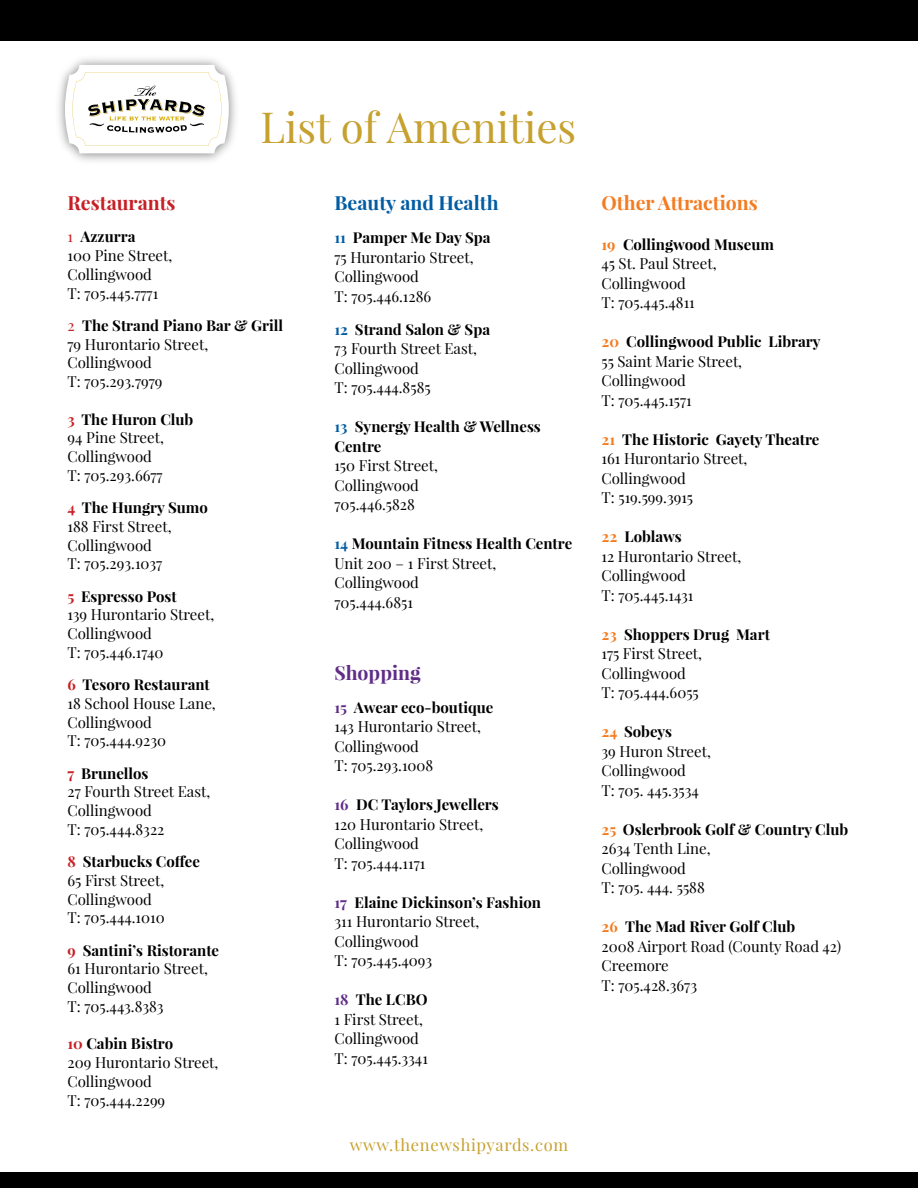
<style>
.page{position:relative;width:918px;height:1188px;background:#fff}
.page>*{position:absolute;margin:0;border:0;box-sizing:border-box;transform-origin:0 0}
.t1{font:42px "Playfair Display";color:#c7a12f}
.t2{font:700 19.5px "Playfair Display";color:#f47b20}
.t3{font:700 19.5px "Playfair Display";color:#005ca3}
.t4{font:700 19.5px "Playfair Display";color:#c62026}
.t5{font:700 19.5px "Playfair Display";color:#5f2c87}
.t6{font:16.5px "Playfair Display";letter-spacing:.04em;color:#c7a12f}
.t7{font:15px/19.5px "Playfair Display";color:#000}
.t8{font:700 15px/19.5px "Playfair Display";color:#000}
.s1{color:#c62026}
.s2{font-weight:700}
.s3{font-weight:700;color:#c62026}
.s4{font-weight:700;color:#005ca3}
.s5{color:#005ca3}
.s6{font-weight:700;color:#5f2c87}
.s7{font-weight:700;color:#f47b20}
</style>
<div class="page">
<img style="left:58px;top:58px;width:178px;height:103px">
<svg style="left:65px;top:65px;width:164px;height:88px"></svg>
<div style="left:0;top:0;width:918px;height:40px;background:#000"></div>
<div style="left:0;top:1173px;width:918px;height:15px;background:#000"></div>
<h1 class="t1" style="left:261px;top:101px;width:317px">List of Amenities</h1>
<h2 class="t4" style="left:68px;top:190px;width:110px">Restaurants</h2>
<p class="t7" style="left:68px;top:227px;width:106px;line-height:18.8px"><span class="s1">1</span> <span class="s2">Azzurra<br></span>100 Pine Street,<br>Collingwood<br>T: 705.445.7771</p>
<p class="t7" style="left:68px;top:316px;width:217px;line-height:18.8px"><span class="s1">2</span> <span class="s2">The Strand Piano Bar &amp; Grill<br></span>79 Hurontario Street,<br>Collingwood<br>T: 705.293.7979</p>
<p class="t7" style="left:68px;top:409px;width:127px;line-height:18.8px"><span class="s3">3</span> <span class="s2">The Huron Club<br></span>94 Pine Street,<br>Collingwood<br>T: 705.293.6677</p>
<p class="t7" style="left:68px;top:498px;width:142px;line-height:18.8px"><span class="s3">4</span> <span class="s2">The Hungry Sumo<br></span>188 First Street,<br>Collingwood<br>T: 705.293.1037</p>
<p class="t7" style="left:67px;top:586px;width:148px;line-height:18.8px"><span class="s3">5</span> <span class="s2">Espresso Post<br></span>139 Hurontario Street,<br>Collingwood<br>T: 705.446.1740</p>
<p class="t7" style="left:67px;top:675px;width:150px;line-height:18.8px"><span class="s3">6</span> <span class="s2">Tesoro Restaurant<br></span>18 School House Lane,<br>Collingwood<br>T: 705.444.9230</p>
<p class="t7" style="left:68px;top:763px;width:144px;line-height:18.8px"><span class="s3">7</span> <span class="s2">Brunellos<br></span>27 Fourth Street East,<br>Collingwood<br>T: 705.444.8322</p>
<p class="t7" style="left:68px;top:852px;width:134px;line-height:18.8px"><span class="s3">8</span> <span class="s2">Starbucks Coffee<br></span>65 First Street,<br>Collingwood<br>T: 705.444.1010</p>
<p class="t7" style="left:68px;top:940px;width:153px;line-height:18.8px"><span class="s3">9</span> <span class="s2">Santini’s Ristorante<br></span>61 Hurontario Street,<br>Collingwood<br>T: 705.443.8383</p>
<p class="t7" style="left:68px;top:1034px;width:152px;line-height:19px"><span class="s3">10</span> <span class="s2">Cabin Bistro<br></span>209 Hurontario Street,<br>Collingwood<br>T: 705.444.2299</p>
<h2 class="t3" style="left:334px;top:190px;width:166px">Beauty and Health</h2>
<p class="t7" style="left:334px;top:228px;width:158px"><span class="s4">11</span> <span class="s2">Pamper Me Day Spa<br></span>75 Hurontario Street,<br>Collingwood<br>T: 705.446.1286</p>
<p class="t7" style="left:334px;top:319px;width:157px"><span class="s4">12</span> <span class="s2">Strand Salon &amp; Spa<br></span>73 Fourth Street East,<br>Collingwood<br>T: 705.444.8585</p>
<p class="t8" style="left:334px;top:417px;width:208px"><span class="s5">13</span> Synergy Health &amp; Wellness<br>Centre</p>
<p class="t7" style="left:334px;top:456px;width:105px">150 First Street,<br>Collingwood<br>705.446.5828</p>
<p class="t7" style="left:334px;top:534px;width:239px"><span class="s4">14</span> <span class="s2">Mountain Fitness Health Centre<br></span>Unit 200 – 1 First Street,<br>Collingwood<br>705.444.6851</p>
<h2 class="t5" style="left:334px;top:660px;width:88px">Shopping</h2>
<p class="t7" style="left:334px;top:697px;width:160px"><span class="s6">15</span> <span class="s2">Awear eco-boutique<br></span>143 Hurontario Street,<br>Collingwood<br>T: 705.293.1008</p>
<p class="t7" style="left:334px;top:795px;width:166px"><span class="s6">16</span> <span class="s2">DC Taylors Jewellers<br></span>120 Hurontario Street,<br>Collingwood<br>T: 705.444.1171</p>
<p class="t7" style="left:334px;top:892px;width:208px"><span class="s6">17</span> <span class="s2">Elaine Dickinson’s Fashion<br></span>311 Hurontario Street,<br>Collingwood<br>T: 705.445.4093</p>
<p class="t7" style="left:334px;top:990px;width:95px"><span class="s6">18</span> <span class="s2">The LCBO<br></span>1 First Street,<br>Collingwood<br>T: 705.445.3341</p>
<p class="t6" style="left:350px;top:1134px;width:220px">www.thenewshipyards.com</p>
<h2 class="t2" style="left:602px;top:190px;width:158px">Other Attractions</h2>
<p class="t7" style="left:602px;top:234px;width:174px"><span class="s7">19</span> <span class="s2">Collingwood Museum<br></span>45 St. Paul Street,<br>Collingwood<br>T: 705.445.4811</p>
<p class="t7" style="left:602px;top:332px;width:221px"><span class="s7">20</span> <span class="s2">Collingwood Public Library<br></span>55 Saint Marie Street,<br>Collingwood<br>T: 705.445.1571</p>
<p class="t7" style="left:602px;top:429px;width:219px"><span class="s7">21</span> <span class="s2">The Historic Gayety Theatre<br></span>161 Hurontario Street,<br>Collingwood<br>T: 519.599.3915</p>
<p class="t7" style="left:602px;top:527px;width:141px"><span class="s7">22</span> <span class="s2">Loblaws<br></span>12 Hurontario Street,<br>Collingwood<br>T: 705.445.1431</p>
<p class="t7" style="left:602px;top:624px;width:170px"><span class="s7">23</span> <span class="s2">Shoppers Drug Mart<br></span>175 First Street,<br>Collingwood<br>T: 705.444.6055</p>
<p class="t7" style="left:602px;top:722px;width:111px"><span class="s7">24</span> <span class="s2">Sobeys<br></span>39 Huron Street,<br>Collingwood<br>T: 705. 445.3534</p>
<p class="t7" style="left:602px;top:819px;width:248px"><span class="s7">25</span> <span class="s2">Oslerbrook Golf &amp; Country Club<br></span>2634 Tenth Line,<br>Collingwood<br>T: 705. 444. 5588</p>
<p class="t7" style="left:602px;top:917px;width:241px"><span class="s7">26</span> <span class="s2">The Mad River Golf Club<br></span>2008 Airport Road (County Road 42)<br>Creemore<br>T: 705.428.3673</p>
</div>
